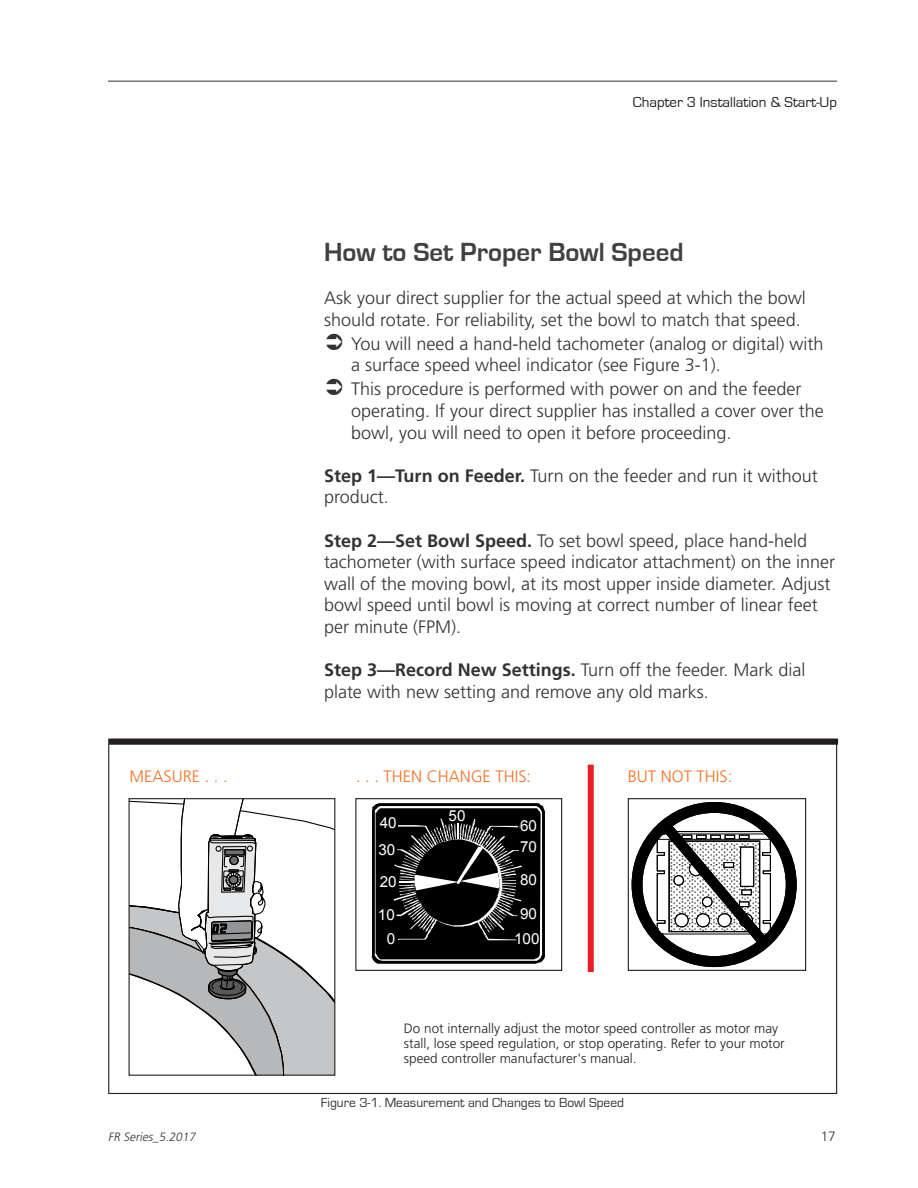
<style>
.page{position:relative;width:918px;height:1188px;background:#fff}
.page>*{position:absolute;margin:0;border:0;box-sizing:border-box;transform-origin:0 0}
.t1{font:700 27px "Eurostile";color:#414042}
.t2{font:300 18px/21.6px "Frutiger";color:#333132}
.t3{font:300 16.5px "Frutiger";color:#f37021}
.t4{font:15.15px/21.3px "Arial";color:#fff}
.t5{font:15px "Eurostile";color:#231f20}
.t6{font:300 13.5px/15px "Frutiger";color:#231f20}
.t7{font:13.5px "Eurostile";color:#333132}
.t8{font:300 13.5px "Frutiger";color:#333132}
.t9{font:italic 300 12px "Frutiger";color:#333132}
.s1{font-weight:700}
</style>
<div class="page">
<hr style="left:108px;top:81px;width:729px;height:1px;background:#333132">
<div style="left:109px;top:739px;width:729px;height:6px;background:#231f20"></div>
<svg style="left:131px;top:800px;width:202px;height:274px"></svg>
<div style="left:129px;top:798px;width:206px;height:278px;border:1px solid #231f20"></div>
<svg style="left:372px;top:803px;width:173px;height:161px;background:#252525"></svg>
<div style="left:355px;top:798px;width:207px;height:173px;border:1px solid #231f20"></div>
<div style="left:588px;top:765px;width:6px;height:207px;background:#ed1c24"></div>
<div style="left:632px;top:802px;width:164px;height:165px;background:#000;border-radius:50%"></div>
<svg style="left:642px;top:812px;width:144px;height:145px;background:#e1e1e1"></svg>
<svg style="left:657px;top:820px;width:114px;height:128px"></svg>
<div style="left:628px;top:798px;width:178px;height:173px;border:1px solid #231f20"></div>
<p class="t5" style="left:633px;top:94px;width:206px">Chapter 3 Installation &amp; Start-Up</p>
<h1 class="t1" style="left:324px;top:237px;width:361px">How to Set Proper Bowl Speed</h1>
<p class="t2" style="left:324px;top:287px;width:483px">Ask your direct supplier for the actual speed at which the bowl should rotate. For reliability, set the bowl to match that speed.</p>
<p class="t2" style="left:351px;top:333px;width:474px">You will need a hand-held tachometer (analog or digital) with a surface speed wheel indicator (see Figure 3-1).</p>
<p class="t2" style="left:351px;top:378px;width:474px">This procedure is performed with power on and the feeder operating. If your direct supplier has installed a cover over the bowl, you will need to open it before proceeding.</p>
<p class="t2" style="left:324px;top:465px;width:495px"><span class="s1">Step 1—Turn on Feeder.</span> Turn on the feeder and run it without product.</p>
<p class="t2" style="left:324px;top:530px;width:513px"><span class="s1">Step 2—Set Bowl Speed.</span> To set bowl speed, place hand-held tachometer (with surface speed indicator attachment) on the inner wall of the moving bowl, at its most upper inside diameter. Adjust bowl speed until bowl is moving at correct number of linear feet per minute (FPM).</p>
<p class="t2" style="left:324px;top:659px;width:483px"><span class="s1">Step 3—Record New Settings.</span> Turn off the feeder. Mark dial plate with new setting and remove any old marks.</p>
<p class="t3" style="left:130px;top:767px;width:100px">MEASURE . . .</p>
<p class="t3" style="left:356px;top:767px;width:177px">. . . THEN CHANGE THIS:</p>
<p class="t4" style="left:380px;top:813px;width:18px">40</p>
<p class="t4" style="left:378px;top:839px;width:18px">30</p>
<p class="t4" style="left:380px;top:871px;width:18px">20</p>
<p class="t4" style="left:378px;top:904px;width:18px">10</p>
<p class="t4" style="left:387px;top:928px;width:10px">0</p>
<p class="t4" style="left:449px;top:805px;width:18px">50</p>
<p class="t4" style="left:520px;top:815px;width:18px">60<br>70</p>
<p class="t4" style="left:520px;top:869px;width:18px">80</p>
<p class="t4" style="left:514px;top:901px;width:27px;line-height:25.2px;text-align:center">90<br>100</p>
<p class="t3" style="left:628px;top:767px;width:106px">BUT NOT THIS:</p>
<p class="t6" style="left:404px;top:1021px;width:382px">Do not internally adjust the motor speed controller as motor may stall, lose speed regulation, or stop operating. Refer to your motor speed controller manufacturer's manual.</p>
<p class="t7" style="left:321px;top:1096px;width:305px">Figure 3-1. Measurement and Changes to Bowl Speed</p>
<p class="t9" style="left:108px;top:1130px;width:91px">FR Series_5.2017</p>
<p class="t8" style="left:821px;top:1128px;width:17px">17</p>
</div>
